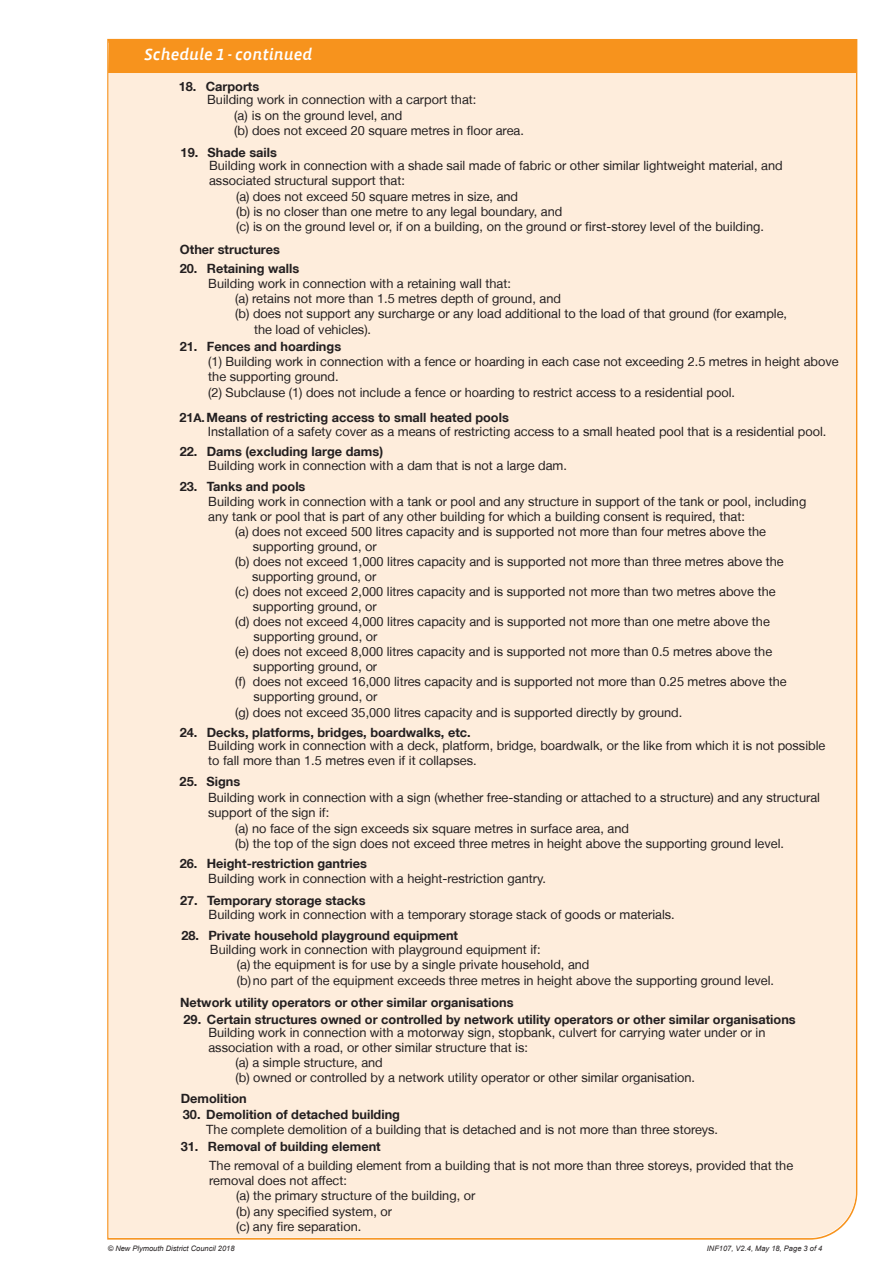
<style>
.page{position:relative;width:893px;height:1263px;background:#fff}
.page>*{position:absolute;margin:0;border:0;box-sizing:border-box;transform-origin:0 0}
.t1{font:16.5px "Vista Sans Alt Med Ita";color:#fff}
.t2{font:12.75px/15.3px "Helvetica Neue LT";color:#231f20}
.t3{font:700 12.75px "Helvetica Neue LT";color:#231f20}
.t4{font:italic 7.5px "Arial";color:#231f20}
.s1{font-size:12px}
</style>
<div class="page">
<div style="left:108px;top:74px;width:748px;height:1164px;background:#feeddc"></div>
<div style="left:107px;top:39px;width:750px;height:35px;background:#f7931d"></div>
<p class="t1" style="left:144px;top:46px;width:170px">Schedule 1 - continued</p>
<p class="t3" style="left:179px;top:78px;width:82px">18. Carports</p>
<p class="t2" style="left:207px;top:92px;width:271px">Building work in connection with a carport that:</p>
<p class="t2" style="left:234px;top:107px;width:170px">(a) is on the ground level, and</p>
<p class="t2" style="left:234px;top:123px;width:291px">(b) does not exceed 20 square metres in floor area.</p>
<p class="t3" style="left:181px;top:145px;width:98px">19. Shade sails</p>
<p class="t2" style="left:209px;top:158px;width:575px">Building work in connection with a shade sail made of fabric or other similar lightweight material, and associated structural support that:</p>
<p class="t2" style="left:236px;top:188px;width:284px">(a) does not exceed 50 square metres in size, and</p>
<p class="t2" style="left:236px;top:204px;width:328px">(b) is no closer than one metre to any legal boundary, and</p>
<p class="t2" style="left:236px;top:219px;width:529px">(c) is on the ground level or, if on a building, on the ground or first-storey level of the building.</p>
<p class="t3" style="left:180px;top:260px;width:121px">20. Retaining walls</p>
<p class="t2" style="left:208px;top:275px;width:304px">Building work in connection with a retaining wall that:</p>
<p class="t2" style="left:235px;top:291px;width:327px">(a) retains not more than 1.5 metres depth of ground, and</p>
<p class="t2" style="left:254px;top:306px;width:535px;text-indent:-19px">(b) does not support any surcharge or any load additional to the load of that ground (for example, the load of vehicles).</p>
<p class="t3" style="left:180px;top:339px;width:163px">21. Fences and hoardings</p>
<p class="t2" style="left:208px;top:354px;width:632px">(1) Building work in connection with a fence or hoarding in each case not exceeding 2.5 metres in height above the supporting ground.</p>
<p class="t2" style="left:208px;top:384px;width:528px">(2) Subclause (1) does not include a fence or hoarding to restrict access to a residential pool.</p>
<p class="t3" style="left:180px;top:241px;width:101px">Other structures</p>
<p class="t3" style="left:179px;top:409px;width:331px">21<span class="s1">A.</span>Means of restricting access to small heated pools</p>
<p class="t2" style="left:208px;top:423px;width:620px">Installation of a safety cover as a means of restricting access to a small heated pool that is a residential pool.</p>
<p class="t3" style="left:180px;top:444px;width:205px">22. Dams (excluding large dams)</p>
<p class="t2" style="left:208px;top:458px;width:360px">Building work in connection with a dam that is not a large dam.</p>
<p class="t2" style="left:208px;top:494px;width:599px">Building work in connection with a tank or pool and any structure in support of the tank or pool, including any tank or pool that is part of any other building for which a building consent is required, that:</p>
<p class="t2" style="left:253px;top:524px;width:515px;text-indent:-17px">(a) does not exceed 500 litres capacity and is supported not more than four metres above the supporting ground, or</p>
<p class="t2" style="left:252px;top:554px;width:533px;text-indent:-17px">(b) does not exceed 1,000 litres capacity and is supported not more than three metres above the supporting ground, or</p>
<p class="t2" style="left:253px;top:584px;width:524px;text-indent:-18px">(c) does not exceed 2,000 litres capacity and is supported not more than two metres above the supporting ground, or</p>
<p class="t2" style="left:253px;top:614px;width:518px;text-indent:-18px">(d) does not exceed 4,000 litres capacity and is supported not more than one metre above the supporting ground, or</p>
<p class="t2" style="left:253px;top:644px;width:520px;text-indent:-18px">(e) does not exceed 8,000 litres capacity and is supported not more than 0.5 metres above the supporting ground, or</p>
<p class="t2" style="left:253px;top:674px;width:535px;text-indent:-18px">(f) does not exceed 16,000 litres capacity and is supported not more than 0.25 metres above the supporting ground, or</p>
<p class="t2" style="left:235px;top:704px;width:449px">(g) does not exceed 35,000 litres capacity and is supported directly by ground.</p>
<p class="t3" style="left:180px;top:479px;width:127px">23. Tanks and pools</p>
<p class="t3" style="left:180px;top:724px;width:292px">24. Decks, platforms, bridges, boardwalks, etc.</p>
<p class="t2" style="left:208px;top:738px;width:619px">Building work in connection with a deck, platform, bridge, boardwalk, or the like from which it is not possible to fall more than 1.5 metres even if it collapses.</p>
<p class="t3" style="left:180px;top:773px;width:62px">25. Signs</p>
<p class="t2" style="left:208px;top:790px;width:613px">Building work in connection with a sign (whether free-standing or attached to a structure) and any structural support of the sign if:</p>
<p class="t2" style="left:235px;top:820px;width:395px">(a) no face of the sign exceeds six square metres in surface area, and</p>
<p class="t2" style="left:235px;top:835px;width:550px">(b) the top of the sign does not exceed three metres in height above the supporting ground level.</p>
<p class="t3" style="left:180px;top:856px;width:189px">26. Height-restriction gantries</p>
<p class="t2" style="left:208px;top:871px;width:339px">Building work in connection with a height-restriction gantry.</p>
<p class="t3" style="left:180px;top:892px;width:187px">27. Temporary storage stacks</p>
<p class="t2" style="left:209px;top:907px;width:468px">Building work in connection with a temporary storage stack of goods or materials.</p>
<p class="t3" style="left:181px;top:927px;width:278px">28. Private household playground equipment</p>
<p class="t2" style="left:210px;top:942px;width:332px">Building work in connection with playground equipment if:</p>
<p class="t2" style="left:237px;top:957px;width:354px">(a) the equipment is for use by a single private household, and</p>
<p class="t2" style="left:237px;top:972px;width:539px">(b) no part of the equipment exceeds three metres in height above the supporting ground level.</p>
<p class="t3" style="left:184px;top:1011px;width:614px">29. Certain structures owned or controlled by network utility operators or other similar organisations</p>
<p class="t2" style="left:208px;top:1024px;width:559px">Building work in connection with a motorway sign, stopbank, culvert for carrying water under or in association with a road, or other similar structure that is:</p>
<p class="t2" style="left:235px;top:1055px;width:149px">(a) a simple structure, and</p>
<p class="t2" style="left:235px;top:1070px;width:461px">(b) owned or controlled by a network utility operator or other similar organisation.</p>
<p class="t3" style="left:180px;top:994px;width:335px">Network utility operators or other similar organisations</p>
<p class="t3" style="left:181px;top:1091px;width:67px">Demolition</p>
<p class="t3" style="left:183px;top:1106px;width:219px">30. Demolition of detached building</p>
<p class="t2" style="left:206px;top:1121px;width:513px">The complete demolition of a building that is detached and is not more than three storeys.</p>
<p class="t3" style="left:181px;top:1138px;width:201px">31. Removal of building element</p>
<p class="t2" style="left:209px;top:1157px;width:585px">The removal of a building element from a building that is not more than three storeys, provided that the removal does not affect:</p>
<p class="t2" style="left:236px;top:1188px;width:240px">(a) the primary structure of the building, or</p>
<p class="t2" style="left:236px;top:1203px;width:157px">(b) any specified system, or</p>
<p class="t2" style="left:236px;top:1218px;width:127px">(c) any fire separation.</p>
<p class="t4" style="left:108px;top:1243px;width:128px">© New Plymouth District Council 2018</p>
<p class="t4" style="left:707px;top:1243px;width:117px">INF107, V2.4, May 18, Page 3 of 4</p>
</div>
